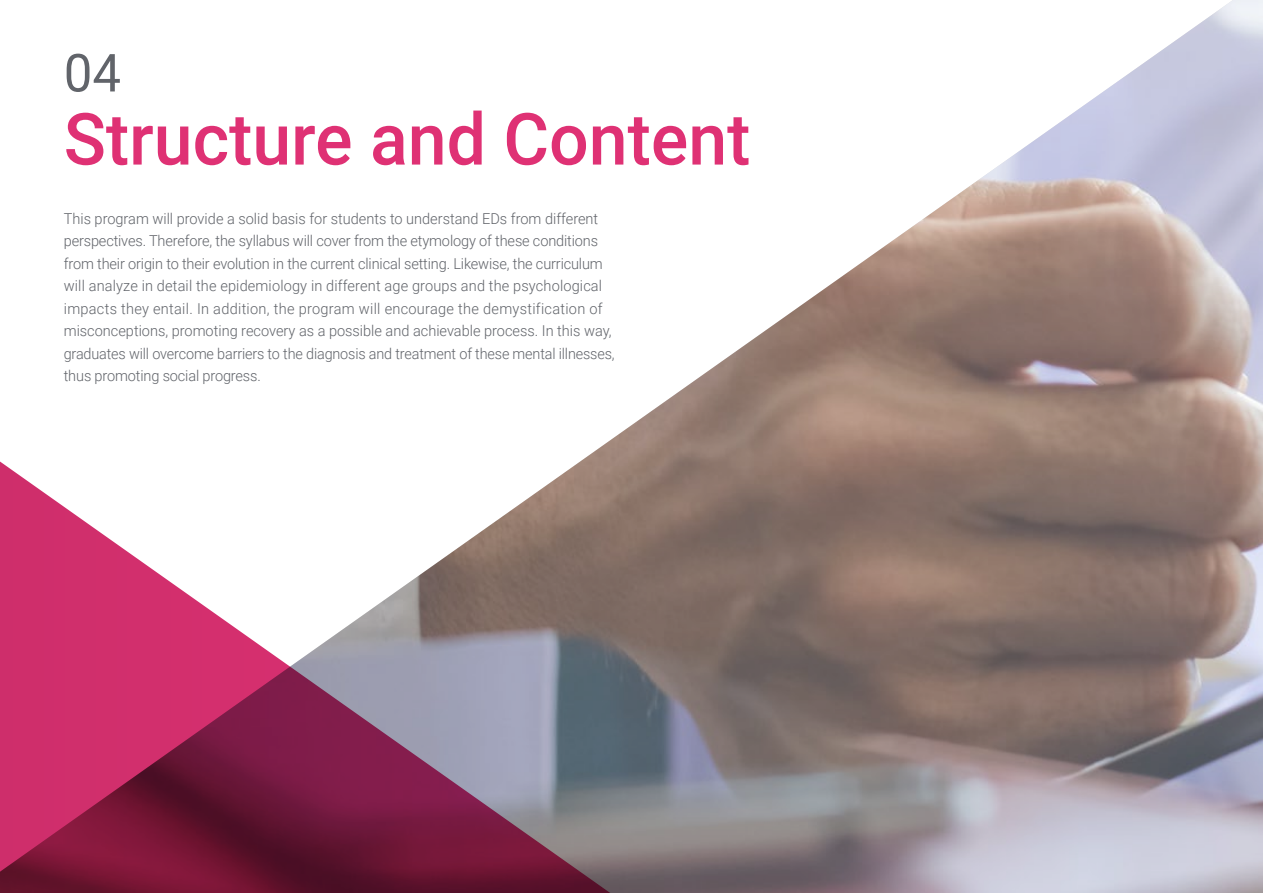
<style>
.page{position:relative;width:1263px;height:893px;background:#fff}
.page>*{position:absolute;margin:0;border:0;box-sizing:border-box;transform-origin:0 0}
.t1{font:500 72px "Roboto";color:#df3174}
.t2{font:52.5px "Roboto";color:#61646a}
.t3{font:300 15px/22.5px "Roboto";letter-spacing:-.01em;color:#61646a}
</style>
<div class="page">
<img style="left:602px;top:0;width:661px;height:893px">
<svg style="left:0;top:446px;width:640px;height:447px"></svg>
<h2 class="t2" style="left:64px;top:36px;width:59px">04</h2>
<h1 class="t1" style="left:64px;top:89px;width:688px">Structure and Content</h1>
<p class="t3" style="left:64px;top:207px;width:552px">This program will provide a solid basis for students to understand EDs from different perspectives. Therefore, the syllabus will cover from the etymology of these conditions from their origin to their evolution in the current clinical setting. Likewise, the curriculum will analyze in detail the epidemiology in different age groups and the psychological impacts they entail. In addition, the program will encourage the demystification of misconceptions, promoting recovery as a possible and achievable process. In this way, graduates will overcome barriers to the diagnosis and treatment of these mental illnesses, thus promoting social progress.</p>
</div>
